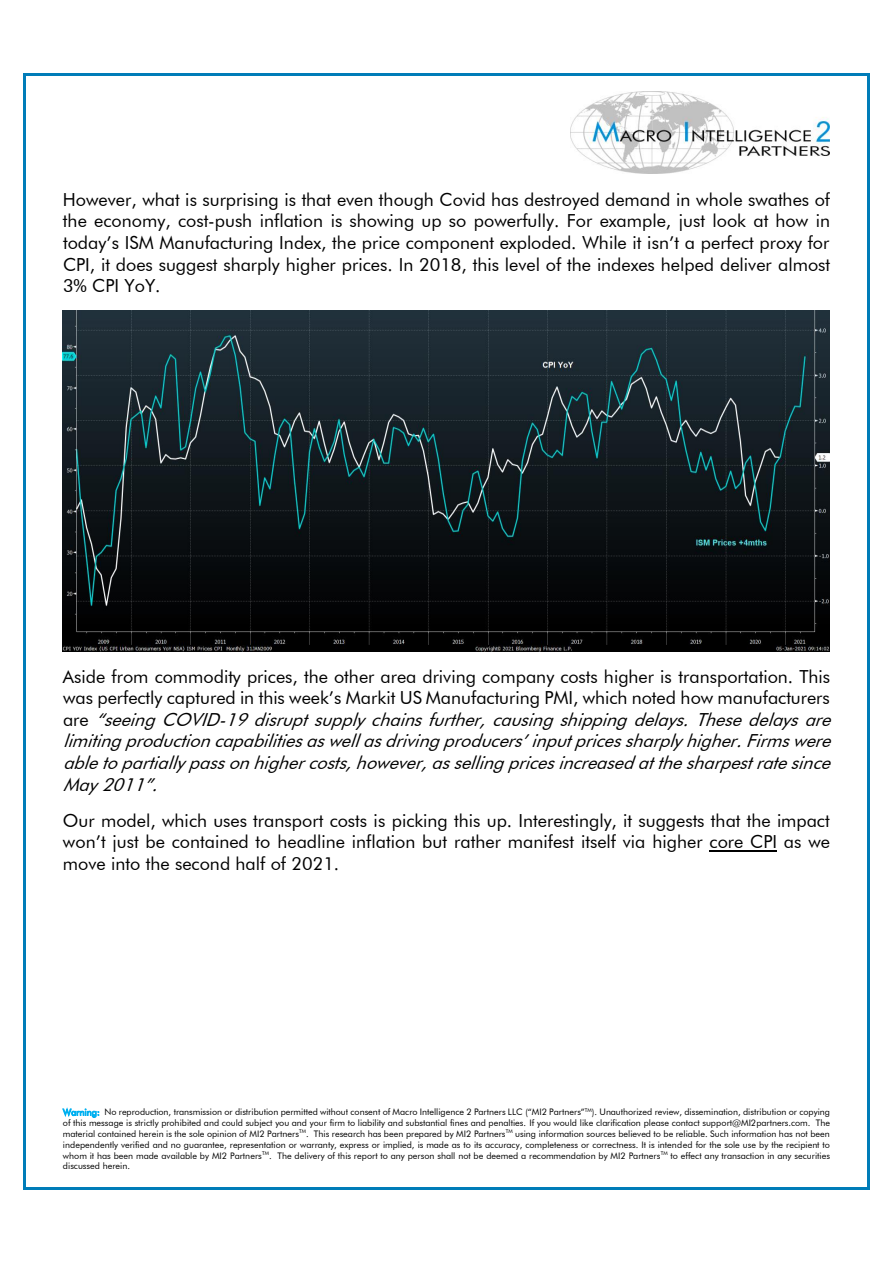
<style>
.page{position:relative;width:893px;height:1263px;background:#fff}
.page>*{position:absolute;margin:0;border:0;box-sizing:border-box;transform-origin:0 0}
.t1{font:18px/21.6px "Futura BT";color:#000;text-align:justify}
.t2{font:italic 18px/21.6px "Futura BT";color:#000}
.t3{font:9px/10.8px "Futura BT";color:#000;text-align:justify}
.s1{font-style:normal}
.s2{color:#00b0f0}
</style>
<div class="page">
<img style="left:571px;top:91px;width:259px;height:83px">
<hr style="left:710px;top:850px;width:67px;height:1px;background:#000">
<img style="left:63px;top:311px;width:767px;height:340px">
<hr style="left:26px;top:73px;width:841px;height:3px;background:#007cb8">
<hr style="left:23px;top:75px;width:3px;height:1112px;background:#007cb8">
<hr style="left:867px;top:75px;width:3px;height:1112px;background:#007cb8">
<hr style="left:26px;top:1187px;width:841px;height:2px;background:#007cb8">
<p class="t1" style="left:63px;top:189px;width:769px">However, what is surprising is that even though Covid has destroyed demand in whole swathes of the economy, cost-push inflation is showing up so powerfully. For example, just look at how in today’s ISM Manufacturing Index, the price component exploded. While it isn’t a perfect proxy for CPI, it does suggest sharply higher prices. In 2018, this level of the indexes helped deliver almost 3% CPI YoY.</p>
<p class="t2" style="left:63px;top:665px;width:776px"><span class="s1">Aside from commodity prices, the other area driving company costs higher is transportation. This was perfectly captured in this week’s Markit US Manufacturing PMI, which noted how manufacturers a r e</span> “seeingCOVID-19disruptsupplychainsfurther,causingshippingdelays.Thesedelaysare limitingproductioncapabilitiesaswellasdrivingproducers’inputpricessharplyhigher.Firmswere abletopartiallypassonhighercosts,however,assellingpricesincreasedatthesharpestratesince May2011”.</p>
<h1 class="t1" style="left:63px;top:809px;width:769px">Our model, which uses transport costs is picking this up. Interestingly, it suggests that the impact won’t just be contained to headline inflation but rather manifest itself via higher core CPI as we move into the second half of 2021.</h1>
<p class="t3" style="left:63px;top:1107px;width:769px"><span class="s2">Warning:</span> No reproduction, transmission or distribution permitted without consent of Macro Intelligence 2 Partners LLC (“MI2 Partners”<sup>TM</sup>). Unauthorized review, dissemination, distribution or copying of this message is strictly prohibited and could subject you and your firm to liability and substantial fines and penalties. If you would like clarification please contact support@MI2partners.com. The material contained herein is the sole opinion of MI2 Partners<sup>TM</sup>. This research has been prepared by MI2 Partners<sup>TM</sup> using information sources believed to be reliable. Such information has not been independently verified and no guarantee, representation or warranty, express or implied, is made as to its accuracy, completeness or correctness. It is intended for the sole use by the recipient to whom it has been made available by MI2 Partners<sup>TM</sup>. The delivery of this report to any person shall not be deemed a recommendation by MI2 Partners<sup>TM</sup> to effect any transaction in any securities discussed herein.</p>
</div>
